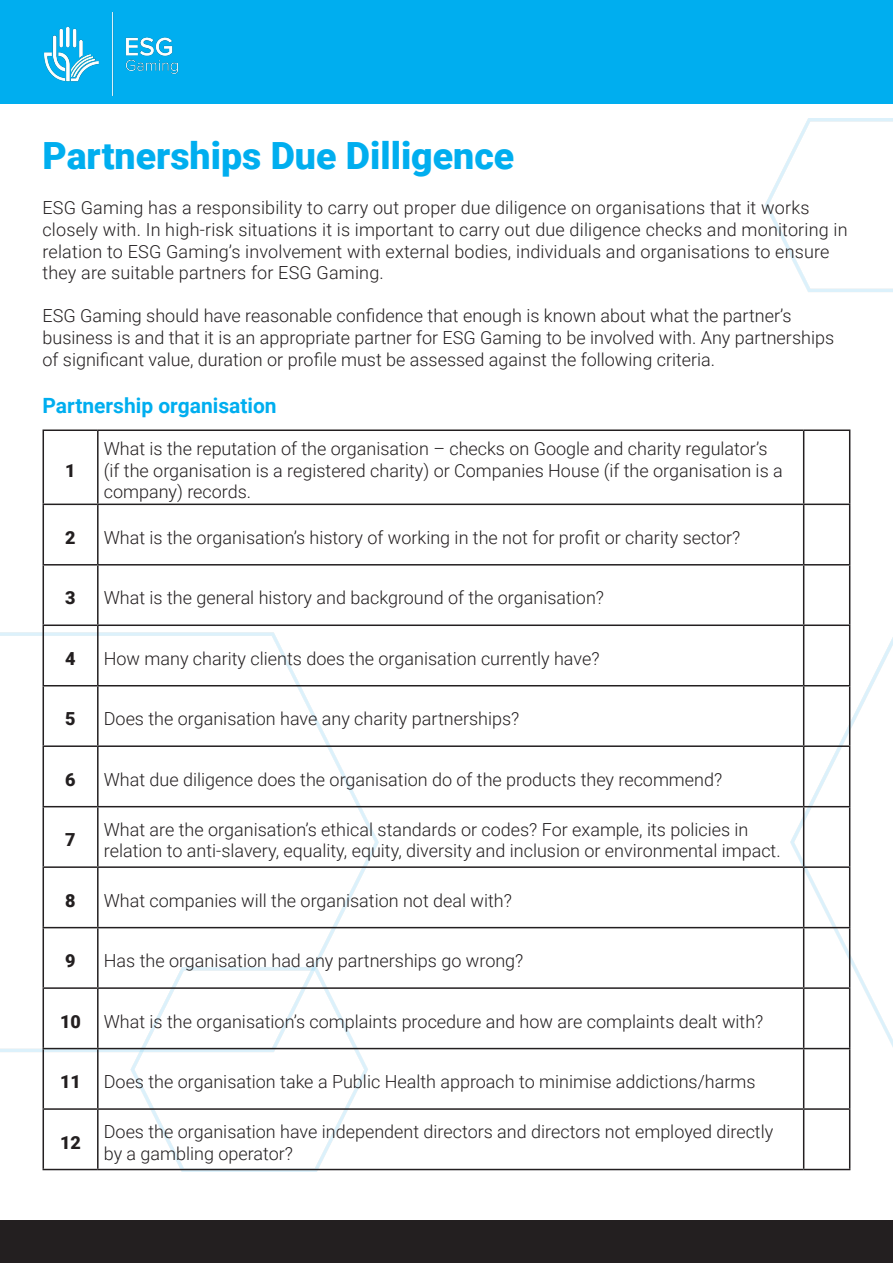
<style>
.page{position:relative;width:893px;height:1263px;background:#fff}
.page>*{position:absolute;margin:0;border:0;box-sizing:border-box;transform-origin:0 0}
.t1{font:900 37.5px "Roboto";color:#00aeef}
.Headings{font:700 21px "Roboto";color:#00aeef}
.Main{font:300 18px/21.6px "Roboto";color:#231f20}
.t2{font:900 18px "Roboto";color:#231f20}
</style>
<div class="page">
<img style="left:0;top:153px;width:791px;height:1019px">
<div style="left:0;top:0;width:893px;height:104px;background:#00aeef"></div>
<div style="left:0;top:1220px;width:893px;height:43px;background:#231f20"></div>
<img style="left:44px;top:13px;width:134px;height:82px">
<img style="left:791px;top:118px;width:102px;height:1053px">
<hr style="left:43px;top:429px;width:55px;height:2px;background:#231f20">
<hr style="left:43px;top:431px;width:1px;height:73px;background:#231f20">
<hr style="left:98px;top:429px;width:706px;height:2px;background:#231f20">
<hr style="left:97px;top:431px;width:2px;height:73px;background:#231f20">
<hr style="left:804px;top:429px;width:46px;height:2px;background:#231f20">
<hr style="left:803px;top:431px;width:1px;height:73px;background:#231f20">
<hr style="left:849px;top:431px;width:1px;height:73px;background:#231f20">
<hr style="left:43px;top:504px;width:55px;height:1px;background:#231f20">
<hr style="left:43px;top:505px;width:1px;height:59px;background:#231f20">
<hr style="left:98px;top:504px;width:706px;height:1px;background:#231f20">
<hr style="left:97px;top:505px;width:2px;height:59px;background:#231f20">
<hr style="left:804px;top:504px;width:46px;height:1px;background:#231f20">
<hr style="left:803px;top:505px;width:1px;height:59px;background:#231f20">
<hr style="left:849px;top:505px;width:1px;height:59px;background:#231f20">
<hr style="left:43px;top:564px;width:55px;height:1px;background:#231f20">
<hr style="left:43px;top:565px;width:1px;height:59px;background:#231f20">
<hr style="left:98px;top:564px;width:706px;height:1px;background:#231f20">
<hr style="left:97px;top:565px;width:2px;height:59px;background:#231f20">
<hr style="left:804px;top:564px;width:46px;height:1px;background:#231f20">
<hr style="left:803px;top:565px;width:1px;height:59px;background:#231f20">
<hr style="left:849px;top:565px;width:1px;height:59px;background:#231f20">
<hr style="left:43px;top:624px;width:55px;height:2px;background:#231f20">
<hr style="left:43px;top:626px;width:1px;height:59px;background:#231f20">
<hr style="left:98px;top:624px;width:706px;height:2px;background:#231f20">
<hr style="left:97px;top:626px;width:2px;height:59px;background:#231f20">
<hr style="left:804px;top:624px;width:46px;height:2px;background:#231f20">
<hr style="left:803px;top:626px;width:1px;height:59px;background:#231f20">
<hr style="left:849px;top:626px;width:1px;height:59px;background:#231f20">
<hr style="left:43px;top:685px;width:55px;height:1px;background:#231f20">
<hr style="left:43px;top:686px;width:1px;height:59px;background:#231f20">
<hr style="left:98px;top:685px;width:706px;height:1px;background:#231f20">
<hr style="left:97px;top:686px;width:2px;height:59px;background:#231f20">
<hr style="left:804px;top:685px;width:46px;height:1px;background:#231f20">
<hr style="left:803px;top:686px;width:1px;height:59px;background:#231f20">
<hr style="left:849px;top:686px;width:1px;height:59px;background:#231f20">
<hr style="left:43px;top:745px;width:55px;height:2px;background:#231f20">
<hr style="left:43px;top:747px;width:1px;height:59px;background:#231f20">
<hr style="left:98px;top:745px;width:706px;height:2px;background:#231f20">
<hr style="left:97px;top:747px;width:2px;height:59px;background:#231f20">
<hr style="left:804px;top:745px;width:46px;height:2px;background:#231f20">
<hr style="left:803px;top:747px;width:1px;height:59px;background:#231f20">
<hr style="left:849px;top:747px;width:1px;height:59px;background:#231f20">
<hr style="left:43px;top:806px;width:55px;height:1px;background:#231f20">
<hr style="left:43px;top:807px;width:1px;height:59px;background:#231f20">
<hr style="left:98px;top:806px;width:706px;height:1px;background:#231f20">
<hr style="left:97px;top:807px;width:2px;height:59px;background:#231f20">
<hr style="left:804px;top:806px;width:46px;height:1px;background:#231f20">
<hr style="left:803px;top:807px;width:1px;height:59px;background:#231f20">
<hr style="left:849px;top:807px;width:1px;height:59px;background:#231f20">
<hr style="left:43px;top:866px;width:55px;height:2px;background:#231f20">
<hr style="left:43px;top:868px;width:1px;height:59px;background:#231f20">
<hr style="left:98px;top:866px;width:706px;height:2px;background:#231f20">
<hr style="left:97px;top:868px;width:2px;height:59px;background:#231f20">
<hr style="left:804px;top:866px;width:46px;height:2px;background:#231f20">
<hr style="left:803px;top:868px;width:1px;height:59px;background:#231f20">
<hr style="left:849px;top:868px;width:1px;height:59px;background:#231f20">
<hr style="left:43px;top:927px;width:55px;height:1px;background:#231f20">
<hr style="left:43px;top:928px;width:1px;height:59px;background:#231f20">
<hr style="left:98px;top:927px;width:706px;height:1px;background:#231f20">
<hr style="left:97px;top:928px;width:2px;height:59px;background:#231f20">
<hr style="left:804px;top:927px;width:46px;height:1px;background:#231f20">
<hr style="left:803px;top:928px;width:1px;height:59px;background:#231f20">
<hr style="left:849px;top:928px;width:1px;height:59px;background:#231f20">
<hr style="left:43px;top:987px;width:55px;height:2px;background:#231f20">
<hr style="left:43px;top:989px;width:1px;height:59px;background:#231f20">
<hr style="left:98px;top:987px;width:706px;height:2px;background:#231f20">
<hr style="left:97px;top:989px;width:2px;height:59px;background:#231f20">
<hr style="left:804px;top:987px;width:46px;height:2px;background:#231f20">
<hr style="left:803px;top:989px;width:1px;height:59px;background:#231f20">
<hr style="left:849px;top:989px;width:1px;height:59px;background:#231f20">
<hr style="left:43px;top:1048px;width:55px;height:1px;background:#231f20">
<hr style="left:43px;top:1049px;width:1px;height:59px;background:#231f20">
<hr style="left:98px;top:1048px;width:706px;height:1px;background:#231f20">
<hr style="left:97px;top:1049px;width:2px;height:59px;background:#231f20">
<hr style="left:804px;top:1048px;width:46px;height:1px;background:#231f20">
<hr style="left:803px;top:1049px;width:1px;height:59px;background:#231f20">
<hr style="left:849px;top:1049px;width:1px;height:59px;background:#231f20">
<hr style="left:43px;top:1108px;width:55px;height:2px;background:#231f20">
<hr style="left:43px;top:1110px;width:1px;height:59px;background:#231f20">
<hr style="left:98px;top:1108px;width:706px;height:2px;background:#231f20">
<hr style="left:97px;top:1110px;width:2px;height:59px;background:#231f20">
<hr style="left:804px;top:1108px;width:46px;height:2px;background:#231f20">
<hr style="left:803px;top:1110px;width:1px;height:59px;background:#231f20">
<hr style="left:849px;top:1110px;width:1px;height:59px;background:#231f20">
<hr style="left:43px;top:1169px;width:55px;height:1px;background:#231f20">
<hr style="left:98px;top:1169px;width:706px;height:1px;background:#231f20">
<hr style="left:804px;top:1169px;width:46px;height:1px;background:#231f20">
<p class="t1" style="left:43px;top:129px;width:473px">Partnerships Due Dilligence</p>
<p class="Main" style="left:43px;top:197px;width:807px">ESG Gaming has a responsibility to carry out proper due diligence on organisations that it works closely with. In high-risk situations it is important to carry out due diligence checks and monitoring in relation to ESG Gaming’s involvement with external bodies, individuals and organisations to ensure they are suitable partners for ESG Gaming.</p>
<p class="Main" style="left:43px;top:305px;width:793px">ESG Gaming should have reasonable confidence that enough is known about what the partner’s business is and that it is an appropriate partner for ESG Gaming to be involved with. Any partnerships of significant value, duration or profile must be assessed against the following criteria.</p>
<p class="Headings" style="left:43px;top:390px;width:236px">Partnership organisation</p>
<p class="t2" style="left:65px;top:458px;width:12px">1</p>
<p class="Main" style="left:104px;top:437px;width:680px">What is the reputation of the organisation – checks on Google and charity regulator’s (if the organisation is a registered charity) or Companies House (if the organisation is a company) records.</p>
<p class="t2" style="left:65px;top:525px;width:12px">2</p>
<p class="Main" style="left:104px;top:526px;width:638px">What is the organisation’s history of working in the not for profit or charity sector?</p>
<p class="t2" style="left:65px;top:585px;width:12px">3</p>
<p class="Main" style="left:104px;top:587px;width:502px">What is the general history and background of the organisation?</p>
<p class="t2" style="left:65px;top:646px;width:12px">4</p>
<p class="Main" style="left:104px;top:647px;width:497px">How many charity clients does the organisation currently have?</p>
<p class="t2" style="left:65px;top:706px;width:12px">5</p>
<p class="Main" style="left:104px;top:707px;width:417px">Does the organisation have any charity partnerships?</p>
<p class="t2" style="left:65px;top:767px;width:12px">6</p>
<p class="Main" style="left:104px;top:768px;width:620px">What due diligence does the organisation do of the products they recommend?</p>
<p class="t2" style="left:65px;top:827px;width:12px">7</p>
<p class="Main" style="left:104px;top:818px;width:678px">What are the organisation’s ethical standards or codes? For example, its policies in relation to anti-slavery, equality, equity, diversity and inclusion or environmental impact.</p>
<p class="t2" style="left:65px;top:888px;width:12px">8</p>
<p class="Main" style="left:104px;top:889px;width:410px">What companies will the organisation not deal with?</p>
<p class="t2" style="left:65px;top:948px;width:12px">9</p>
<p class="Main" style="left:104px;top:949px;width:421px">Has the organisation had any partnerships go wrong?</p>
<p class="t2" style="left:60px;top:1009px;width:22px">10</p>
<p class="Main" style="left:104px;top:1010px;width:661px">What is the organisation’s complaints procedure and how are complaints dealt with?</p>
<p class="t2" style="left:60px;top:1069px;width:22px">11</p>
<p class="Main" style="left:104px;top:1070px;width:653px">Does the organisation take a Public Health approach to minimise addictions/harms</p>
<p class="t2" style="left:60px;top:1130px;width:22px">12</p>
<p class="Main" style="left:104px;top:1120px;width:671px">Does the organisation have independent directors and directors not employed directly by a gambling operator?</p>
</div>
